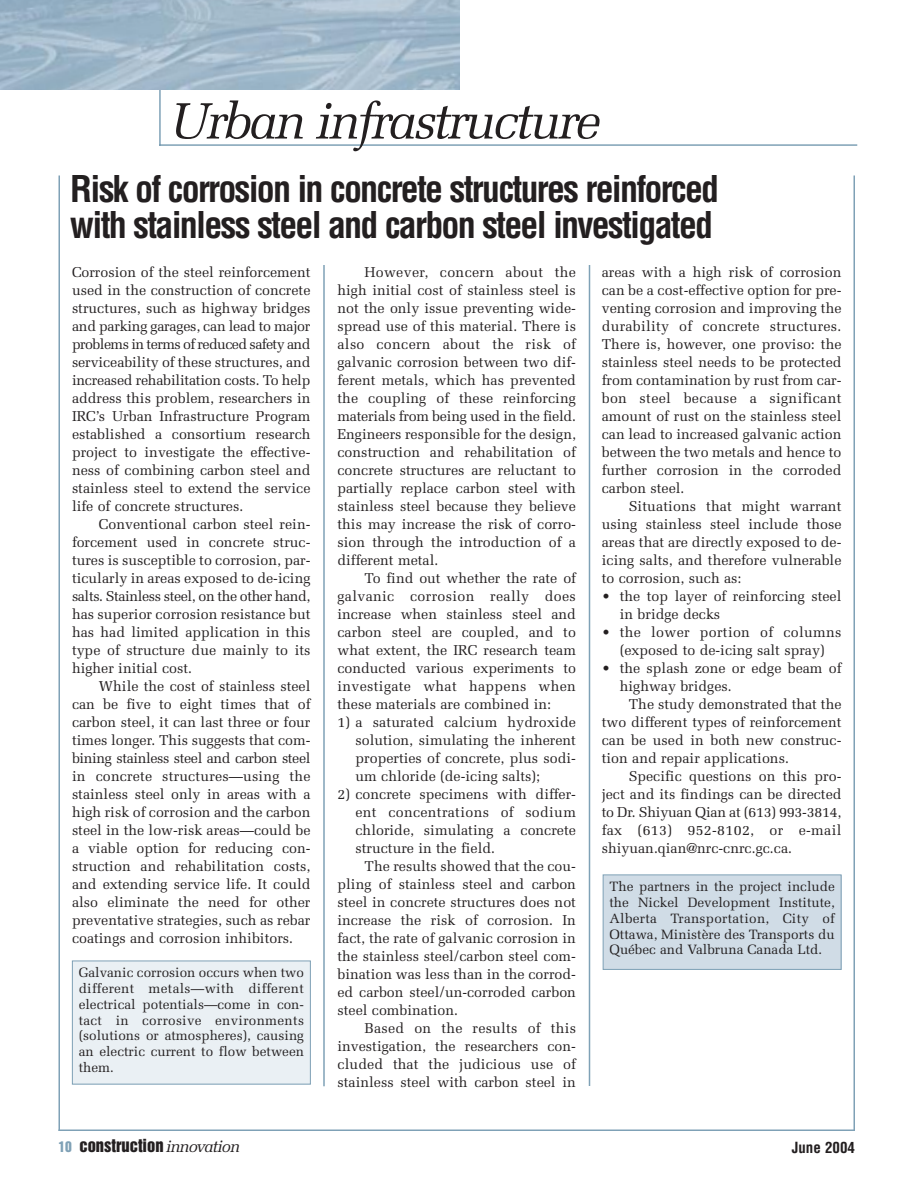
<style>
.page{position:relative;width:918px;height:1188px;background:#fff}
.page>*{position:absolute;margin:0;border:0;box-sizing:border-box;transform-origin:0 0}
.t1{font:italic 51px "Melior";letter-spacing:-.055em;color:#231f20}
.t2{font:700 condensed 36px/36px "Helvetica";letter-spacing:-.05em;color:#231f20}
.t3{font:16.5px "Helvetica Inserat";color:#231f20}
.t4{font:700 condensed 15px "Helvetica";color:#231f20}
.t5{font:14.25px/18px "Melior";color:#231f20;text-align:justify}
.t6{font:13.5px/15.8px "Melior";color:#231f20;text-align:justify}
.s1{font-size:13.5px;color:#7fa1b6}
.s2{font-family:"Melior";font-style:italic}
</style>
<div class="page">
<hr style="left:58px;top:176px;width:2px;height:955px;background:#7fa1b6">
<hr style="left:854px;top:176px;width:1px;height:955px;background:#7fa1b6">
<hr style="left:58px;top:1130px;width:797px;height:1px;background:#7fa1b6">
<hr style="left:323px;top:176px;width:2px;height:910px;background:#7fa1b6">
<hr style="left:589px;top:176px;width:1px;height:910px;background:#7fa1b6">
<hr style="left:159px;top:144px;width:698px;height:2px;background:#7fa1b6">
<hr style="left:159px;top:86px;width:2px;height:60px;background:#7fa1b6">
<img style="left:0;top:0;width:460px;height:90px">
<div style="left:70px;top:175px;width:773px;height:90px;background:#fff"></div>
<div style="left:72px;top:961px;width:238px;height:123px;background:#eaf0f4"></div>
<div style="left:72px;top:961px;width:239px;height:124px;border:1px solid #7fa1b6"></div>
<div style="left:603px;top:875px;width:238px;height:94px;background:#d0dce6"></div>
<div style="left:603px;top:874px;width:239px;height:96px;border:1px solid #7fa1b6"></div>
<h1 class="t1" style="left:169px;top:100px;width:433px">Urban infrastructure</h1>
<h2 class="t2" style="left:70px;top:174px;width:651px">Risk of corrosion in concrete structures reinforced with stainless steel and carbon steel investigated</h2>
<p class="t5" style="left:72px;top:264px;width:240px">Corrosion of the steel reinforcement used in the construction of concrete structures, such as highway bridges and parking garages, can lead to major problems in terms of reduced safety and serviceability of these structures, and increased rehabilitation costs. To help address this problem, researchers in IRC’s Urban Infrastructure Program established a consortium research project to investigate the effective&shy;ness of combining carbon steel and stainless steel to extend the service life of concrete structures.</p>
<p class="t5" style="left:72px;top:516px;width:240px;text-indent:27px">Conventional carbon steel rein&shy;forcement used in concrete struc&shy;tures is susceptible to corrosion, par&shy;ticularly in areas exposed to de-icing salts. Stainless steel, on the other hand, has superior corrosion resistance but has had limited application in this type of structure due mainly to its higher initial cost.</p>
<p class="t5" style="left:72px;top:678px;width:240px;text-indent:27px">While the cost of stainless steel can be five to eight times that of carbon steel, it can last three or four times longer. This suggests that com&shy;bining stainless steel and carbon steel in concrete structures—using the stainless steel only in areas with a high risk of corrosion and the carbon steel in the low-risk areas—could be a viable option for reducing con&shy;struction and rehabilitation costs, and extending service life. It could also eliminate the need for other preventative strategies, such as rebar coatings and corrosion inhibitors.</p>
<p class="t6" style="left:79px;top:966px;width:227px">Galvanic corrosion occurs when two different metals—with different electrical potentials—come in con&shy;tact in corrosive environments (solutions or atmospheres), causing an electric current to flow between them.</p>
<p class="t5" style="left:338px;top:264px;width:240px;text-indent:27px">However, concern about the high initial cost of stainless steel is not the only issue preventing wide&shy;spread use of this material. There is also concern about the risk of galvanic corrosion between two dif&shy;ferent metals, which has prevented the coupling of these reinforcing materials from being used in the field.<br>Engineers responsible for the design, construction and rehabilitation of concrete structures are reluctant to partially replace carbon steel with stainless steel because they believe this may increase the risk of corro&shy;sion through the introduction of a different metal.</p>
<p class="t5" style="left:337px;top:570px;width:240px;text-indent:27px">To find out whether the rate of galvanic corrosion really does increase when stainless steel and carbon steel are coupled, and to what extent, the IRC research team conducted various experiments to investigate what happens when these materials are combined in:</p>
<p class="t5" style="left:355px;top:714px;width:222px;text-indent:-18px">1) a saturated calcium hydroxide solution, simulating the inherent properties of concrete, plus sodi&shy;um chloride (de-icing salts);</p>
<p class="t5" style="left:355px;top:786px;width:222px;text-indent:-18px">2) concrete specimens with differ&shy;ent concentrations of sodium chloride, simulating a concrete structure in the field.</p>
<p class="t5" style="left:338px;top:858px;width:240px;text-indent:27px">The results showed that the cou&shy;pling of stainless steel and carbon steel in concrete structures does not increase the risk of corrosion. In fact, the rate of galvanic corrosion in the stainless steel/carbon steel com&shy;bination was less than in the corrod&shy;ed carbon steel/un-corroded carbon steel combination.</p>
<p class="t5" style="left:338px;top:1020px;width:240px;text-indent:27px">Based on the results of this investigation, the researchers con&shy;cluded that the judicious use of stainless steel with carbon steel in</p>
<p class="t5" style="left:602px;top:264px;width:241px">areas with a high risk of corrosion can be a cost-effective option for pre&shy;venting corrosion and improving the durability of concrete structures.<br>There is, however, one proviso: the stainless steel needs to be protected from contamination by rust from car&shy;bon steel because a significant amount of rust on the stainless steel can lead to increased galvanic action between the two metals and hence to further corrosion in the corroded carbon steel.</p>
<p class="t5" style="left:602px;top:498px;width:241px;text-indent:27px">Situations that might warrant using stainless steel include those areas that are directly exposed to de&shy;icing salts, and therefore vulnerable to corrosion, such as:</p>
<p class="t5" style="left:620px;top:588px;width:223px;text-indent:-18px">• the top layer of reinforcing steel in bridge decks</p>
<p class="t5" style="left:602px;top:624px;width:241px;text-align:center">• the lower portion of columns (exposed to de-icing salt spray)</p>
<p class="t5" style="left:620px;top:660px;width:223px;text-indent:-18px">• the splash zone or edge beam of highway bridges.</p>
<p class="t5" style="left:602px;top:696px;width:241px;text-indent:27px">The study demonstrated that the two different types of reinforcement can be used in both new construc&shy;tion and repair applications.</p>
<p class="t5" style="left:602px;top:768px;width:241px;text-indent:27px">Specific questions on this pro&shy;ject and its findings can be directed to Dr. Shiyuan Qian at (613) 993-3814, fax (613) 952-8102, or e-mail shiyuan.qian@nrc-cnrc.gc.ca.</p>
<p class="t6" style="left:609px;top:880px;width:227px">The partners in the project include the Nickel Development Institute, Alberta Transportation, City of Ottawa, Ministère des Transports du Québec and Valbruna Canada Ltd.</p>
<p class="t3" style="left:58px;top:1139px;width:183px"><span class="s1">10</span> CONSTRUCTION <span class="s2">innovation</span></p>
<p class="t4" style="left:792px;top:1142px;width:65px">June 2004</p>
</div>
